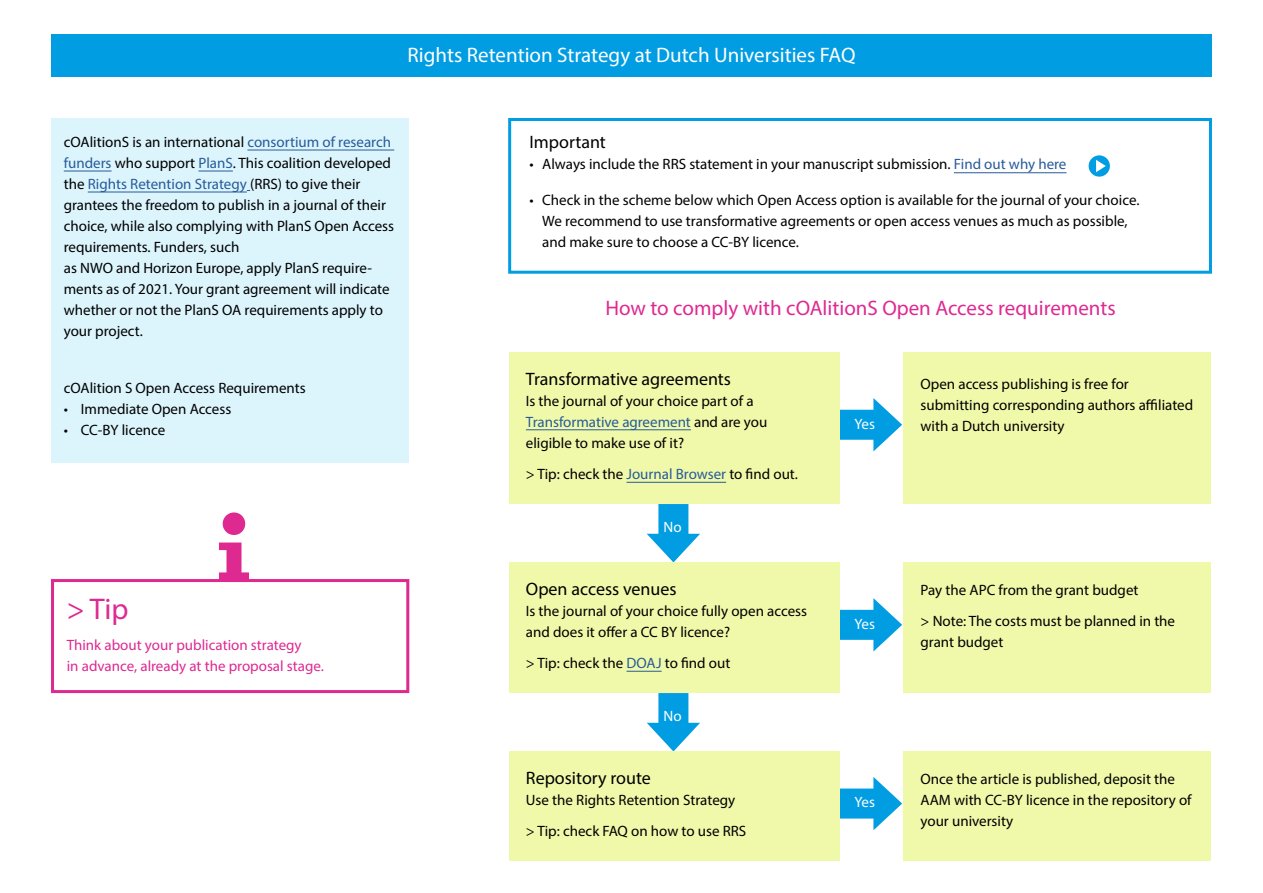
<style>
.page{position:relative;width:1263px;height:893px;background:#fff}
.page>*{position:absolute;margin:0;border:0;box-sizing:border-box;transform-origin:0 0}
.t1{font:30px "Myriad Pro";color:#de2991}
.t2{font:21px "Myriad Pro";color:#de2991}
.t3{font:21px "Myriad Pro";color:#fff}
.t4{font:18px "Myriad Pro";color:#000}
.t5{font:15px/21px "Myriad Pro";color:#000}
.t6{font:15px/21px "Myriad Pro";color:#de2991}
.t7{font:15px "Myriad Pro";color:#fff}
.s1{color:#275b9b}
</style>
<div class="page">
<div style="left:839px;top:410px;width:45px;height:30px;background:#009de3"></div>
<svg style="left:873px;top:398px;width:29px;height:53px"></svg>
<div style="left:658px;top:693px;width:30px;height:41px;background:#009de3"></div>
<svg style="left:647px;top:723px;width:53px;height:28px"></svg>
<div style="left:839px;top:610px;width:45px;height:30px;background:#009de3"></div>
<svg style="left:873px;top:598px;width:29px;height:53px"></svg>
<div style="left:839px;top:788px;width:45px;height:30px;background:#009de3"></div>
<svg style="left:873px;top:777px;width:29px;height:53px"></svg>
<div style="left:658px;top:504px;width:30px;height:41px;background:#009de3"></div>
<svg style="left:647px;top:534px;width:53px;height:28px"></svg>
<div style="left:51px;top:118px;width:357px;height:344px;background:#dcf4fc"></div>
<hr style="left:247px;top:150px;width:147px;height:1px;background:#275b9b">
<hr style="left:64px;top:171px;width:48px;height:1px;background:#275b9b">
<hr style="left:198px;top:171px;width:35px;height:1px;background:#275b9b">
<hr style="left:88px;top:192px;width:159px;height:1px;background:#275b9b">
<div style="left:509px;top:352px;width:330px;height:152px;background:#f0f9a9"></div>
<div style="left:509px;top:562px;width:330px;height:131px;background:#f0f9a9"></div>
<div style="left:509px;top:752px;width:330px;height:109px;background:#f0f9a9"></div>
<div style="left:903px;top:352px;width:308px;height:152px;background:#f0f9a9"></div>
<div style="left:903px;top:562px;width:308px;height:131px;background:#f0f9a9"></div>
<div style="left:903px;top:752px;width:308px;height:109px;background:#f0f9a9"></div>
<div style="left:51px;top:579px;width:358px;height:114px;border:3px solid #de2991"></div>
<svg style="left:219px;top:512px;width:30px;height:68px"></svg>
<div style="left:51px;top:34px;width:1161px;height:43px;background:#009de3"></div>
<hr style="left:526px;top:429px;width:165px;height:1px;background:#275b9b">
<hr style="left:626px;top:482px;width:100px;height:1px;background:#275b9b">
<hr style="left:626px;top:671px;width:36px;height:1px;background:#275b9b">
<div style="left:508px;top:118px;width:704px;height:156px;border:3px solid #009de3"></div>
<hr style="left:954px;top:172px;width:112px;height:1px;background:#275b9b">
<div style="left:1089px;top:155px;width:21px;height:22px;background:#009de3;border-radius:50%"></div>
<svg style="left:1096px;top:160px;width:10px;height:12px"></svg>
<h2 class="t3" style="left:407px;top:42px;width:450px">Rights Retention Strategy at Dutch Universities FAQ</h2>
<p class="t5" style="left:64px;top:131px;width:332px">cOAlitionS is an international <span class="s1">consortium of research funders</span> who support <span class="s1">PlanS</span>. This coalition developed the <span class="s1">Rights Retention Strategy</span> (RRS) to give their grantees the freedom to publish in a journal of their choice, while also complying with PlanS Open Access requirements. Funders, such<br>as NWO and Horizon Europe, apply PlanS require&shy;ments as of 2021. Your grant agreement will indicate whether or not the PlanS OA requirements apply to your project.</p>
<p class="t5" style="left:64px;top:377px;width:243px">cOAlition S Open Access Requirements</p>
<p class="t5" style="left:64px;top:398px;width:169px">• Immediate Open Access</p>
<p class="t5" style="left:64px;top:419px;width:103px">• CC-BY licence</p>
<h1 class="t1" style="left:67px;top:590px;width:63px">&gt; Tip</h1>
<p class="t6" style="left:67px;top:634px;width:259px">Think about your publication strategy<br>in advance, already at the proposal stage.</p>
<p class="t4" style="left:529px;top:131px;width:78px">Important</p>
<p class="t5" style="left:529px;top:153px;width:538px">• Always include the RRS statement in your manuscript submission. <span class="s1">Find out why here</span></p>
<p class="t5" style="left:542px;top:189px;width:599px;text-indent:-13px">• Check in the scheme below which Open Access option is available for the journal of your choice.<br>We recommend to use transformative agreements or open access venues as much as possible, and make sure to choose a CC-BY licence.</p>
<h2 class="t2" style="left:605px;top:295px;width:512px">How to comply with cOAlitionS Open Access requirements</h2>
<p class="t4" style="left:526px;top:368px;width:207px">Transformative agreements</p>
<p class="t5" style="left:526px;top:390px;width:243px">Is the journal of your choice part of a<br><span class="s1">Transformative agreement</span> and are you eligible to make use of it?</p>
<p class="t5" style="left:526px;top:463px;width:274px">&gt; Tip: check the <span class="s1">Journal Browser</span> to find out.</p>
<p class="t7" style="left:664px;top:518px;width:20px">No</p>
<p class="t4" style="left:526px;top:578px;width:152px">Open access venues</p>
<p class="t5" style="left:526px;top:600px;width:283px">Is the journal of your choice fully open access and does it offer a CC BY licence?</p>
<p class="t5" style="left:526px;top:652px;width:206px">&gt; Tip: check the <span class="s1">DOAJ</span> to find out</p>
<p class="t7" style="left:664px;top:707px;width:20px">No</p>
<p class="t4" style="left:526px;top:767px;width:126px">Repository route</p>
<p class="t5" style="left:526px;top:784px;width:222px;line-height:31.5px">Use the Rights Retention Strategy &gt; Tip: check FAQ on how to use RRS</p>
<p class="t7" style="left:854px;top:414px;width:22px">Yes</p>
<p class="t5" style="left:920px;top:373px;width:274px">Open access publishing is free for submitting corresponding authors affiliated with a Dutch university</p>
<p class="t7" style="left:854px;top:614px;width:22px">Yes</p>
<p class="t5" style="left:920px;top:574px;width:256px;line-height:31.5px">Pay the APC from the grant budget<br>&gt; Note: The costs must be planned in the</p>
<p class="t5" style="left:920px;top:631px;width:84px">grant budget</p>
<p class="t7" style="left:854px;top:793px;width:22px">Yes</p>
<p class="t5" style="left:920px;top:768px;width:273px">Once the article is published, deposit the<br>AAM with CC-BY licence in the repository of your university</p>
</div>
